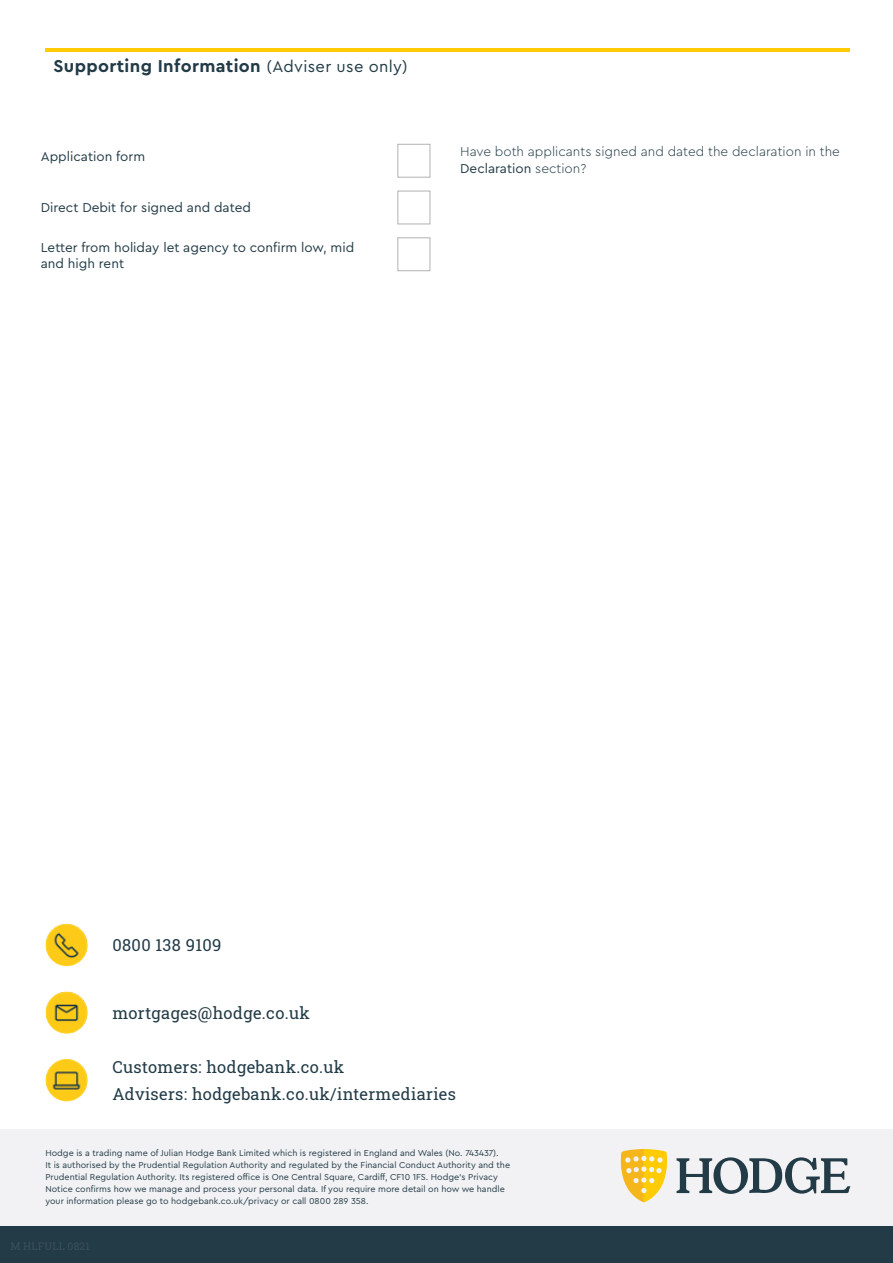
<style>
.page{position:relative;width:893px;height:1263px;background:#fff}
.page>*{position:absolute;margin:0;border:0;box-sizing:border-box;transform-origin:0 0}
.t1{font:700 18px "Cera Pro";letter-spacing:.02em;color:#223b47}
.t2{font:16.5px/27.3px "Roboto Slab";letter-spacing:.02em;color:#223b47}
.t3{font:13.5px/16.2px "Cera Pro";color:#223b47}
.t4{font:300 13.5px/16.2px "Cera Pro";color:#223b47}
.t5{font:10.5px "Roboto Slab";letter-spacing:.015em;color:#3c4f5b}
.t6{font:9px/12px "Cera Pro";color:#223b47}
.s1{font-weight:400;font-size:16.5px}
.s2{font-weight:400}
</style>
<div class="page">
<hr style="left:45px;top:48px;width:805px;height:3px;background:#fecb04">
<div style="left:397px;top:144px;width:33px;height:34px;background:#fff;border:1px solid #b3b2b2"></div>
<div style="left:397px;top:191px;width:33px;height:33px;background:#fff;border:1px solid #b3b2b2"></div>
<div style="left:397px;top:237px;width:33px;height:34px;background:#fff;border:1px solid #b3b2b2"></div>
<div style="left:1px;top:1225px;width:892px;height:38px;background:#223b47"></div>
<div style="left:0;top:1225px;width:893px;height:38px;border:1px solid #223b47"></div>
<div style="left:0;top:1129px;width:893px;height:96px;background:#f2f2f4"></div>
<img style="left:45px;top:991px;width:43px;height:43px;border-radius:21px">
<img style="left:45px;top:924px;width:43px;height:42px;border-radius:21px">
<img style="left:45px;top:1059px;width:43px;height:42px;border-radius:21px">
<svg style="left:677px;top:1157px;width:173px;height:37px"></svg>
<svg style="left:620px;top:1149px;width:48px;height:53px"></svg>
<h1 class="t1" style="left:54px;top:54px;width:356px">Supporting Information <span class="s1">(Adviser use only)</span></h1>
<h3 class="t3" style="left:41px;top:148px;width:106px">Application form</h3>
<h3 class="t4" style="left:460px;top:143px;width:381px">Have both applicants signed and dated the declaration in the<br><span class="s2">Declaration</span> section?</h3>
<h3 class="t3" style="left:41px;top:199px;width:212px">Direct Debit for signed and dated</h3>
<h3 class="t3" style="left:41px;top:239px;width:315px">Letter from holiday let agency to confirm low, mid and high rent</h3>
<h2 class="t2" style="left:112px;top:931px;width:111px">0800 138 9109</h2>
<h2 class="t2" style="left:112px;top:999px;width:199px">mortgages@hodge.co.uk</h2>
<h2 class="t2" style="left:112px;top:1053px;width:345px">Customers: hodgebank.co.uk<br>Advisers: hodgebank.co.uk/intermediaries</h2>
<p class="t6" style="left:45px;top:1147px;width:466px">Hodge is a trading name of Julian Hodge Bank Limited which is registered in England and Wales (No. 743437).<br>It is authorised by the Prudential Regulation Authority and regulated by the Financial Conduct Authority and the Prudential Regulation Authority. Its registered office is One Central Square, Cardiff, CF10 1FS. Hodge’s Privacy Notice confirms how we manage and process your personal data. If you require more detail on how we handle your information please go to hodgebank.co.uk/privacy or call 0800 289 358.</p>
<p class="t5" style="left:10px;top:1238px;width:81px">M HLFULL 0821</p>
</div>
